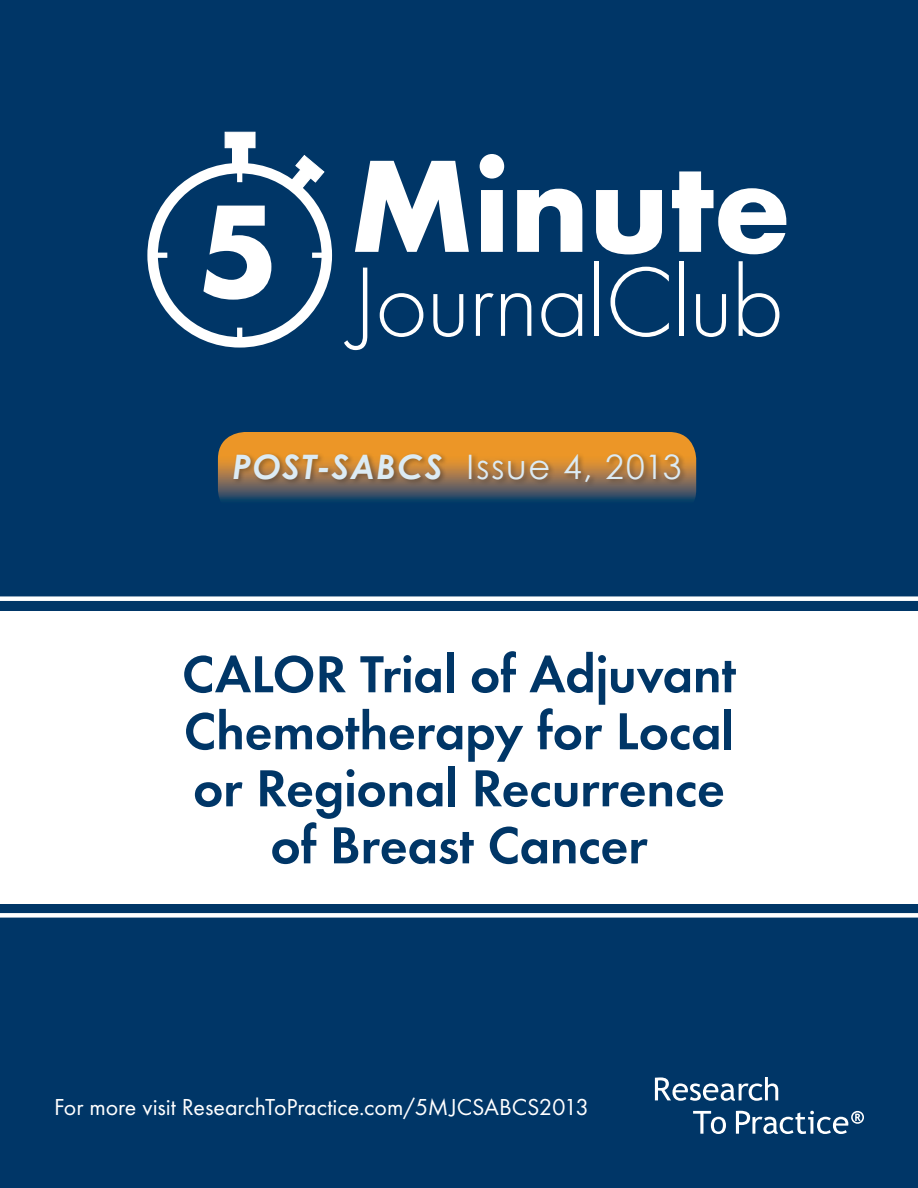
<style>
.page{position:relative;width:918px;height:1188px;background:#003667}
.page>*{position:absolute;margin:0;border:0;box-sizing:border-box;transform-origin:0 0}
.t1{font:600 54px/57px "Futura T";letter-spacing:-.005em;color:#003667;text-align:center}
.t2{font:33.75px "Century Gothic";letter-spacing:.05em;color:#dcebf4}
.t3{font:24px "Futura T";letter-spacing:-.005em;color:#fff}
.s1{font-weight:700;font-style:italic}
</style>
<div class="page">
<div style="left:232px;top:136px;width:16px;height:32px;background:#fff"></div>
<div style="left:225px;top:132px;width:31px;height:16px;background:#fff;border:1px solid #fff"></div>
<svg style="left:289px;top:155px;width:36px;height:37px"></svg>
<div style="left:312px;top:253px;width:13px;height:5px;background:#fff"></div>
<div style="left:237px;top:328px;width:5px;height:13px;background:#fff"></div>
<div style="left:237px;top:169px;width:5px;height:13px;background:#fff"></div>
<div style="left:154px;top:253px;width:13px;height:5px;background:#fff"></div>
<div style="left:147px;top:163px;width:185px;height:185px;border:10px solid #fff;border-radius:50%"></div>
<svg style="left:203px;top:206px;width:68px;height:94px"></svg>
<svg style="left:355px;top:161px;width:114px;height:91px"></svg>
<svg style="left:480px;top:154px;width:24px;height:98px"></svg>
<svg style="left:517px;top:189px;width:65px;height:63px"></svg>
<svg style="left:596px;top:190px;width:66px;height:64px"></svg>
<svg style="left:672px;top:171px;width:114px;height:83px"></svg>
<svg style="left:344px;top:268px;width:23px;height:82px"></svg>
<svg style="left:380px;top:293px;width:43px;height:44px"></svg>
<svg style="left:433px;top:294px;width:30px;height:43px"></svg>
<svg style="left:476px;top:293px;width:18px;height:43px"></svg>
<svg style="left:501px;top:293px;width:30px;height:43px"></svg>
<svg style="left:541px;top:293px;width:41px;height:44px"></svg>
<hr style="left:595px;top:261px;width:4px;height:75px;background:#fff">
<svg style="left:611px;top:267px;width:58px;height:70px"></svg>
<div style="left:679px;top:261px;width:5px;height:75px;background:#fff"></div>
<svg style="left:696px;top:294px;width:30px;height:43px"></svg>
<svg style="left:739px;top:261px;width:40px;height:76px"></svg>
<div style="left:0;top:611px;width:918px;height:292px;background:#fff"></div>
<svg style="left:655px;top:1077px;width:123px;height:24px"></svg>
<svg style="left:693px;top:1111px;width:33px;height:23px"></svg>
<svg style="left:736px;top:1111px;width:128px;height:23px"></svg>
<div style="left:0;top:913px;width:918px;height:5px;background:#fff"></div>
<div style="left:0;top:596px;width:918px;height:5px;background:#fff"></div>
<svg style="left:218px;top:432px;width:478px;height:68px;background:#a57a3f"></svg>
<div style="left:231px;top:452px;width:456px;height:36px;background:#231f20;opacity:.4"></div>
<p class="t2" style="left:232px;top:446px;width:451px"><span class="s1">POST-SABCS</span> Issue 4, 2013</p>
<p class="t1" style="left:182px;top:645px;width:556px">CALOR Trial of Adjuvant<br>Chemotherapy for Local or Regional Recurrence of Breast Cancer</p>
<p class="t3" style="left:54px;top:1093px;width:537px">For more visit ResearchToPractice.com/5MJCSABCS2013</p>
</div>
